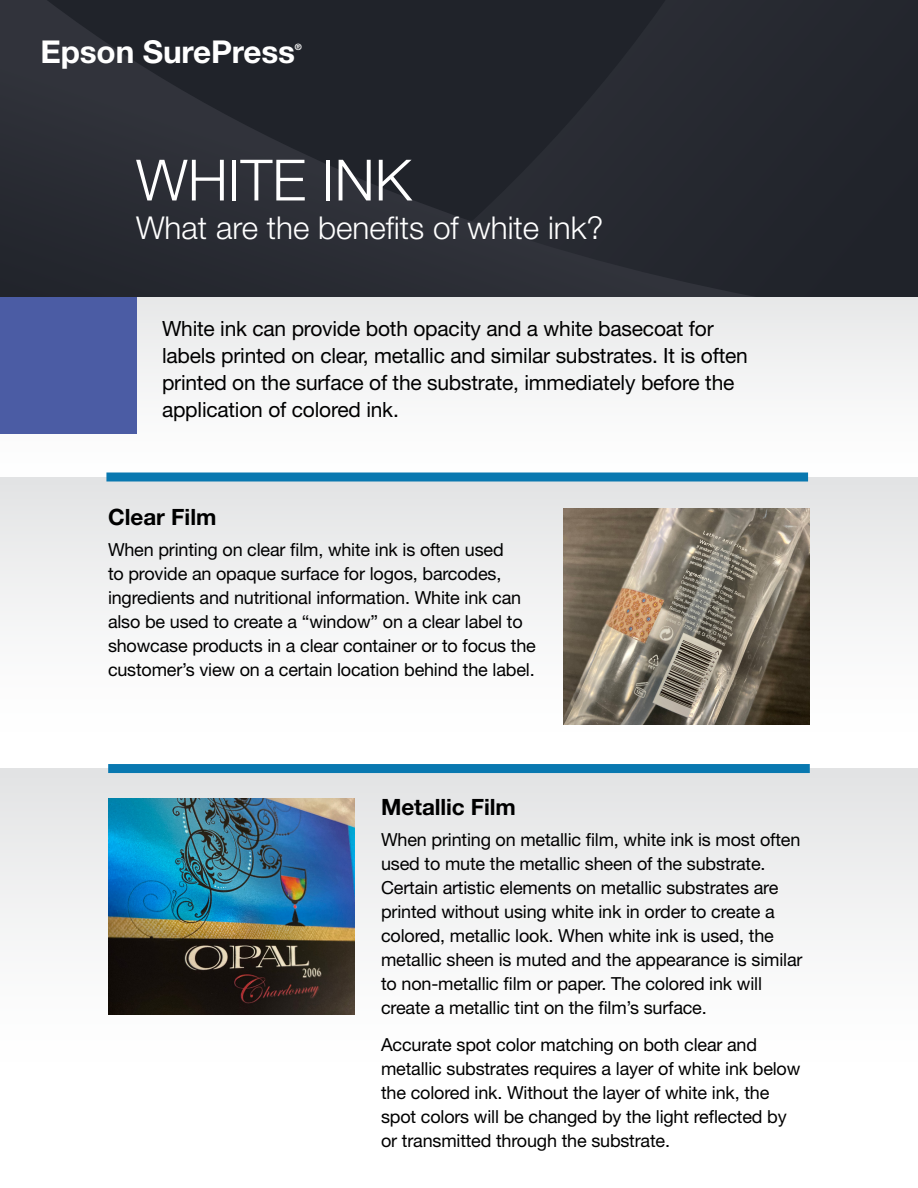
<style>
.page{position:relative;width:918px;height:1188px;background:#fff}
.page>*{position:absolute;margin:0;border:0;box-sizing:border-box;transform-origin:0 0}
.t1{font:300 57px "Helvetica Neue LT Std";color:#fff}
.t2{font:300 31.5px "Helvetica Neue LT Std";color:#fff}
.t3{font:700 31.5px "Helvetica Neue LT Std";letter-spacing:-.005em;color:#fff}
.t4{font:700 22.5px "Helvetica Neue LT Std";letter-spacing:-.005em;color:#000}
.t5{font:21px/27px "Helvetica Neue LT Std";letter-spacing:-.01em;color:#000}
.t6{font:18px/24px "Helvetica Neue LT Std";letter-spacing:-.01em;color:#000}
.t7{font:700 8.7px "Helvetica Neue LT Std";color:#fff}
</style>
<div class="page">
<div style="left:0;top:270px;width:918px;height:221px;background:linear-gradient(to right,#f7f8f8,#f2f2f3)"></div>
<div style="left:0;top:769px;width:918px;height:311px;background:linear-gradient(to bottom,#e3e4e5,#fff)"></div>
<div style="left:756px;top:0;width:162px;height:297px;background:#23252d"></div>
<svg style="left:0;top:0;width:756px;height:297px;background:#262930"></svg>
<div style="left:0;top:297px;width:136px;height:136px;background:#4b5ca4"></div>
<div style="left:0;top:477px;width:918px;height:271px;background:linear-gradient(to bottom,#e3e4e5,#fff)"></div>
<div style="left:106px;top:472px;width:702px;height:10px;background:#0978b0"></div>
<div style="left:108px;top:764px;width:702px;height:9px;background:#0978b0"></div>
<img style="left:563px;top:509px;width:247px;height:216px">
<img style="left:108px;top:799px;width:246px;height:216px">
<h2 class="t3" style="left:40px;top:32px;width:256px">Epson SurePress</h2>
<p class="t7" style="left:295px;top:42px;width:8px">®</p>
<h1 class="t1" style="left:136px;top:145px;width:277px">WHITE INK</h1>
<h2 class="t2" style="left:136px;top:209px;width:469px">What are the benefits of white ink?</h2>
<p class="t5" style="left:162px;top:315px;width:587px">White ink can provide both opacity and a white basecoat for labels printed on clear, metallic and similar substrates. It is often printed on the surface of the substrate, immediately before the application of colored ink.</p>
<p class="t4" style="left:108px;top:503px;width:110px">Clear Film</p>
<p class="t6" style="left:108px;top:537px;width:429px">When printing on clear film, white ink is often used<br>to provide an opaque surface for logos, barcodes, ingredients and nutritional information. White ink can also be used to create a “window” on a clear label to showcase products in a clear container or to focus the customer’s view on a certain location behind the label.</p>
<p class="t4" style="left:381px;top:793px;width:136px">Metallic Film</p>
<p class="t6" style="left:381px;top:827px;width:423px">When printing on metallic film, white ink is most often used to mute the metallic sheen of the substrate.<br>Certain artistic elements on metallic substrates are printed without using white ink in order to create a colored, metallic look. When white ink is used, the metallic sheen is muted and the appearance is similar to non-metallic film or paper. The colored ink will create a metallic tint on the film’s surface.</p>
<p class="t6" style="left:381px;top:1032px;width:421px">Accurate spot color matching on both clear and metallic substrates requires a layer of white ink below the colored ink. Without the layer of white ink, the spot colors will be changed by the light reflected by or transmitted through the substrate.</p>
</div>
